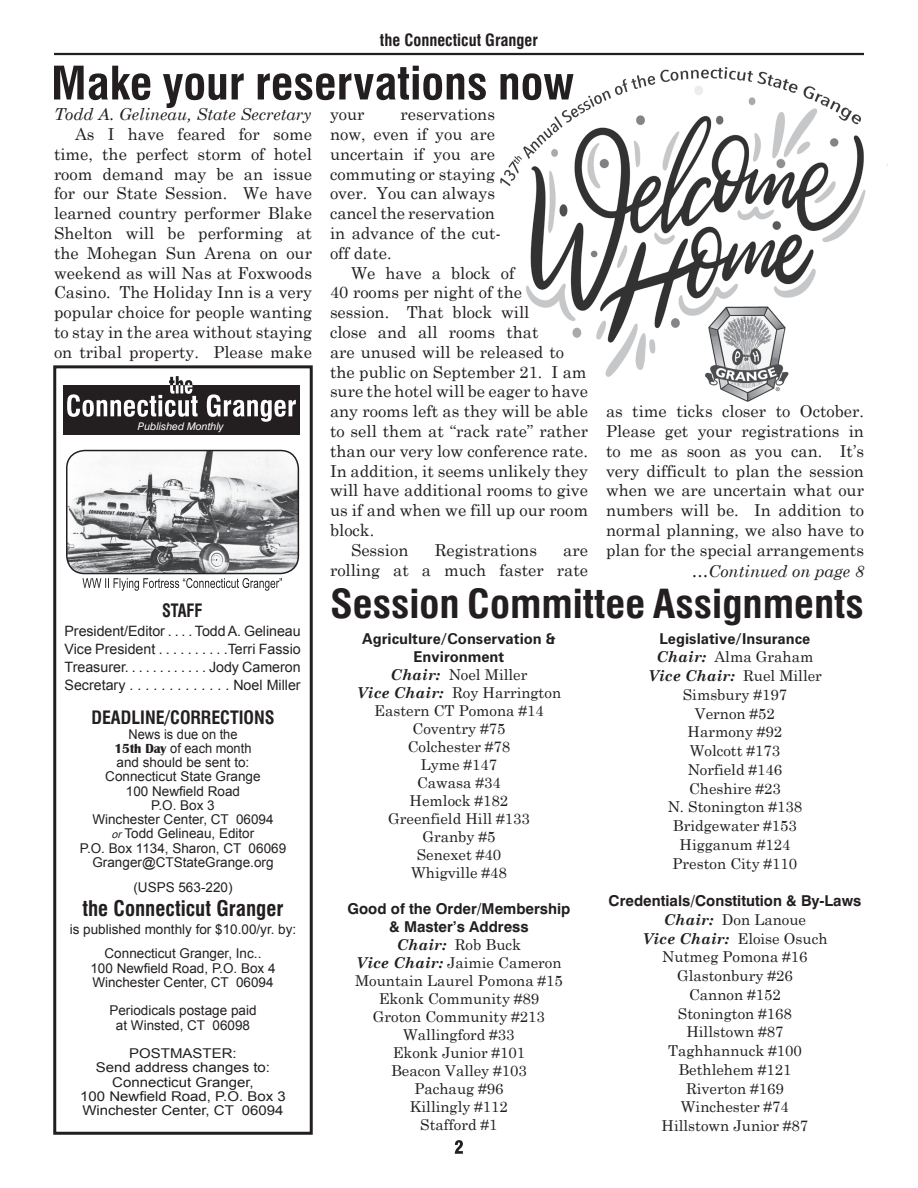
<style>
.page{position:relative;width:918px;height:1188px;background:#fff}
.page>*{position:absolute;margin:0;border:0;box-sizing:border-box;transform-origin:0 0}
.t1{font:700 condensed 39px "Swiss 721 BT";color:#231f20;scale:1.07 1}
.t2{font:700 condensed 21px "Swiss 721 BT";color:#231f20}
.t3{font:700 condensed 18px "Swiss 721 BT";color:#231f20}
.t4{font:700 condensed 18px "Swiss 721 BT";color:#231f20;scale:.9 1}
.t5{font:16.5px/19.8px "Century Schoolbook";color:#231f20;text-align:justify}
.t6{font:italic 16.5px "Century Schoolbook";color:#231f20}
.t7{font:700 condensed 16.5px "Swiss 721 BT";color:#231f20}
.t8{font:15px/18.8px "Century Schoolbook";color:#231f20;text-align:center}
.t9{font:700 15px/18px "Swiss 721 BT";color:#231f20;text-align:center}
.t10{font:700 15px/18px "Zurich BT";color:#231f20;text-align:center}
.t11{font:14.25px/18px "Arial";color:#231f20;text-align:justify}
.t12{font:13.5px/14.2px "Arial";color:#231f20;text-align:center;scale:.95 1}
.t13{font:13.5px/14.2px "Arial";color:#231f20;text-align:center}
.t14{font:13.5px/14.2px "Arial";color:#231f20;text-align:center;scale:1.11 1}
.t15{font:italic 10.5px "Swiss 721 BT";color:#fff}
.s1{font-family:"Britannic";font-weight:700}
.s2{font-style:italic;font-size:10.5px}
.s3{font-weight:700;font-style:italic}
</style>
<div class="page">
<hr style="left:54px;top:53px;width:810px;height:2px;background:#231f20">
<svg style="left:455px;top:1140px;width:8px;height:14px"></svg>
<img style="left:67px;top:451px;width:231px;height:123px">
<div style="left:66px;top:450px;width:233px;height:124px;border:2px solid #231f20;border-radius:18px"></div>
<svg style="left:82px;top:578px;width:200px;height:13px"></svg>
<div style="left:64px;top:385px;width:236px;height:50px;background:#231f20"></div>
<svg style="left:67px;top:376px;width:229px;height:46px"></svg>
<div style="left:53px;top:365px;width:260px;height:770px;border:3px solid #231f20"></div>
<img style="left:500px;top:67px;width:388px;height:335px">
<svg style="left:54px;top:66px;width:519px;height:42px"></svg>
<p class="t7" style="left:380px;top:30px;width:160px">the Connecticut Granger</p>
<p class="t6" style="left:54px;top:104px;width:259px">Todd A. Gelineau, State Secretary</p>
<p class="t5" style="left:54px;top:124px;width:260px;text-indent:21px">As I have feared for some time, the perfect storm of hotel room demand may be an issue for our State Session. We have learned country performer Blake Shelton will be performing at the Mohegan Sun Arena on our weekend as will Nas at Foxwoods Casino. The Holiday Inn is a very popular choice for people wanting to stay in the area without staying on tribal property. Please make</p>
<p class="t15" style="left:138px;top:420px;width:87px">Published Monthly</p>
<p class="t4" style="left:162px;top:599px;width:46px">STAFF</p>
<p class="t11" style="left:65px;top:622px;width:238px">President/Editor . . . . Todd A. Gelineau Vice President . . . . . . . . . .Terri Fassio Treasurer. . . . . . . . . . . . Jody Cameron Secretary . . . . . . . . . . . . . Noel Miller</p>
<p class="t3" style="left:91px;top:706px;width:185px">DEADLINE/CORRECTIONS</p>
<p class="t12" style="left:80px;top:727px;width:219px">News is due on the<br><span class="s1">15th Day</span> of each month<br>and should be sent to:<br>Connecticut State Grange<br>100 Newfield Road<br>P.O. Box 3<br>Winchester Center, CT 06094 <span class="s2">or</span>Todd Gelineau, Editor<br>P.O. Box 1134, Sharon, CT 06069<br>Granger@CTStateGrange.org</p>
<p class="t13" style="left:133px;top:880px;width:101px">(USPS 563-220)</p>
<p class="t2" style="left:82px;top:895px;width:203px">the Connecticut Granger</p>
<p class="t13" style="left:70px;top:917px;width:228px;line-height:24.8px">is published monthly for $10.00/yr. by:<br>Connecticut Granger, Inc..</p>
<p class="t13" style="left:90px;top:961px;width:187px;text-align:left">100 Newfield Road, P.O. Box 4<br>Winchester Center, CT 06094</p>
<p class="t13" style="left:109px;top:1004px;width:149px">Periodicals postage paid at Winsted, CT 06098</p>
<p class="t14" style="left:80px;top:1046px;width:187px">POSTMASTER:<br>Send address changes to:<br>Connecticut Granger,<br>100 Newfield Road, P.O. Box 3<br>Winchester Center, CT 06094</p>
<p class="t5" style="left:330px;top:104px;width:173px;text-align:left;text-indent:71px">reservations now, even if you are uncertain if you are commuting or staying over. You can always cancel the reservation in advance of the cut&shy;off date.</p>
<p class="t5" style="left:351px;top:262px;width:165px">We have a block of</p>
<p class="t5" style="left:330px;top:282px;width:194px">40 rooms per night of the</p>
<p class="t5" style="left:330px;top:302px;width:201px">session. That block will</p>
<p class="t5" style="left:330px;top:322px;width:210px">close and all rooms that</p>
<p class="t5" style="left:330px;top:342px;width:236px">are unused will be released to</p>
<p class="t5" style="left:330px;top:361px;width:258px">the public on September 21. I am</p>
<p class="t5" style="left:330px;top:381px;width:259px">sure the hotel will be eager to have</p>
<p class="t5" style="left:330px;top:401px;width:260px">any rooms left as they will be able</p>
<p class="t5" style="left:330px;top:421px;width:259px">to sell them at “rack rate” rather</p>
<p class="t5" style="left:330px;top:441px;width:260px">than our very low conference rate.</p>
<p class="t5" style="left:330px;top:460px;width:260px">In addition, it seems unlikely they</p>
<p class="t5" style="left:330px;top:480px;width:260px">will have additional rooms to give</p>
<p class="t5" style="left:330px;top:500px;width:260px">us if and when we fill up our room</p>
<p class="t5" style="left:330px;top:520px;width:46px">block.</p>
<p class="t5" style="left:351px;top:540px;width:59px">Session</p>
<p class="t5" style="left:435px;top:540px;width:104px">Registrations</p>
<p class="t5" style="left:330px;top:104px;width:36px">your</p>
<p class="t5" style="left:606px;top:401px;width:260px">as time ticks closer to October.<br>Please get your registrations in to me as soon as you can. It’s very difficult to plan the session when we are uncertain what our numbers will be. In addition to normal planning, we also have to plan for the special arrangements</p>
<p class="t5" style="left:330px;top:540px;width:260px;text-align:right">are<br>rolling at a much faster rate</p>
<h1 class="t1" style="left:330px;top:581px;width:501px">Session Committee Assignments</h1>
<p class="t10" style="left:362px;top:629px;width:195px">Agriculture/Conservation &amp;<br>Environment</p>
<p class="t8" style="left:357px;top:665px;width:206px;line-height:18px"><span class="s3">Chair:</span> Noel Miller<br><span class="s3">Vice Chair:</span> Roy Harrington<br>Eastern CT Pomona #14<br>Coventry #75<br>Colchester #78<br>Lyme #147<br>Cawasa #34<br>Hemlock #182<br>Greenfield Hill #133<br>Granby #5<br>Senexet #40<br>Whigville #48</p>
<p class="t9" style="left:348px;top:899px;width:224px">Good of the Order/Membership &amp; Master’s Address</p>
<p class="t8" style="left:355px;top:935px;width:209px;line-height:18px"><span class="s3">Chair:</span> Rob Buck<br><span class="s3">Vice Chair:</span> Jaimie Cameron<br>Mountain Laurel Pomona #15<br>Ekonk Community #89<br>Groton Community #213<br>Wallingford #33<br>Ekonk Junior #101<br>Beacon Valley #103<br>Pachaug #96<br>Killingly #112<br>Stafford #1</p>
<p class="t6" style="left:692px;top:561px;width:174px">…Continued on page 8</p>
<p class="t10" style="left:659px;top:629px;width:152px">Legislative/Insurance</p>
<p class="t8" style="left:648px;top:647px;width:175px"><span class="s3">Chair:</span> Alma Graham<br><span class="s3">Vice Chair:</span> Ruel Miller<br>Simsbury #197<br>Vernon #52<br>Harmony #92<br>Wolcott #173<br>Norfield #146<br>Cheshire #23<br>N. Stonington #138<br>Bridgewater #153<br>Higganum #124<br>Preston City #110</p>
<p class="t9" style="left:609px;top:892px;width:254px">Credentials/Constitution &amp; By-Laws</p>
<p class="t8" style="left:642px;top:910px;width:187px"><span class="s3">Chair:</span> Don Lanoue<br><span class="s3">Vice Chair:</span> Eloise Osuch<br>Nutmeg Pomona #16<br>Glastonbury #26<br>Cannon #152<br>Stonington #168<br>Hillstown #87<br>Taghhannuck #100<br>Bethlehem #121<br>Riverton #169<br>Winchester #74<br>Hillstown Junior #87</p>
</div>
